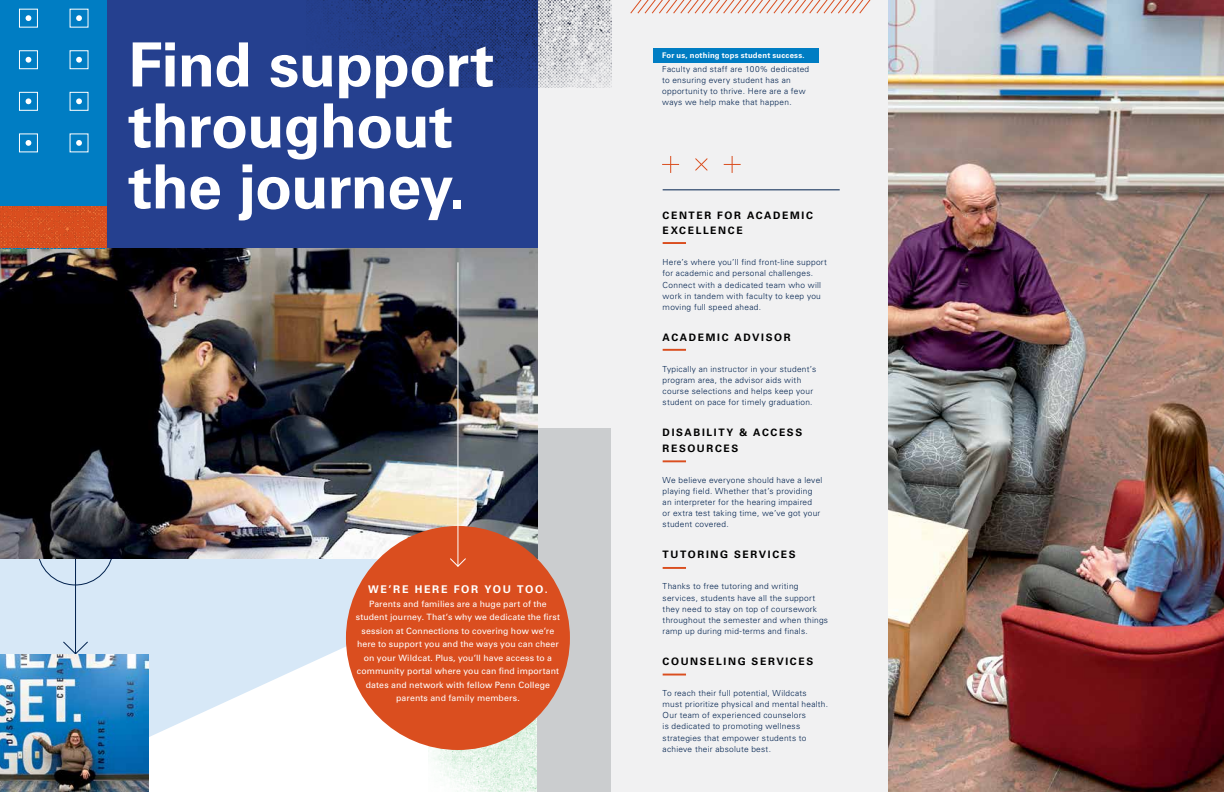
<style>
.page{position:relative;width:1224px;height:792px;background:#fff}
.page>*{position:absolute;margin:0;border:0;box-sizing:border-box;transform-origin:0 0}
.t1{font:700 61px/61px "Univers LT Pro 65";letter-spacing:-.015em;color:#fff}
.t2{font:700 10.6px "Univers LT Pro 65";letter-spacing:.155em;color:#fff}
.t3{font:700 10.3px/15.5px "Univers LT Pro 65";letter-spacing:.16em;color:#000}
.t4{font:8.7px/13.6px "Univers LT Pro 55 Roman";letter-spacing:.015em;color:#fff;text-align:center}
.t5{font:300 8.3px/11.1px "Univers LT Pro 45";letter-spacing:.03em;color:#00214e}
.t6{font:700 7.7px "Univers LT Pro 65";letter-spacing:.025em;color:#fff}
</style>
<div class="page">
<svg style="left:0;top:559px;width:429px;height:233px;fill:#d7e8f7"></svg>
<img style="left:429px;top:718px;width:108px;height:74px">
<svg style="left:62px;top:559px;width:27px;height:96px;background:#c9dbec"></svg>
<div style="left:537px;top:0;width:393px;height:792px;background:#f1f1f2"></div>
<div style="left:537px;top:428px;width:74px;height:364px;background:#cbcdcf"></div>
<div style="left:0;top:0;width:537px;height:248px;background:#25408f"></div>
<img style="left:0;top:248px;width:537px;height:311px">
<img style="left:889px;top:0;width:335px;height:792px">
<hr style="left:663px;top:242px;width:23px;height:2px;background:#da4e1f">
<hr style="left:663px;top:349px;width:23px;height:2px;background:#da4e1f">
<hr style="left:663px;top:460px;width:23px;height:2px;background:#da4e1f">
<hr style="left:663px;top:567px;width:23px;height:2px;background:#da4e1f">
<hr style="left:663px;top:674px;width:23px;height:2px;background:#da4e1f">
<div style="left:346px;top:526px;width:224px;height:224px;background:#da4e1f;border-radius:50%"></div>
<img style="left:449px;top:261px;width:18px;height:306px">
<div style="left:653px;top:49px;width:166px;height:14px;background:#007dc3"></div>
<div style="left:0;top:0;width:106px;height:248px;background:#007dc3"></div>
<div style="left:19px;top:9px;width:19px;height:19px;border:1px solid #fff"></div>
<svg style="left:26px;top:15px;width:5px;height:6px"></svg>
<svg style="left:76px;top:15px;width:6px;height:6px"></svg>
<div style="left:19px;top:50px;width:19px;height:19px;border:1px solid #fff"></div>
<svg style="left:26px;top:57px;width:5px;height:6px"></svg>
<svg style="left:76px;top:57px;width:6px;height:6px"></svg>
<div style="left:19px;top:92px;width:19px;height:19px;border:1px solid #fff"></div>
<svg style="left:26px;top:98px;width:5px;height:6px"></svg>
<div style="left:70px;top:92px;width:19px;height:19px;border:1px solid #fff"></div>
<svg style="left:76px;top:98px;width:6px;height:6px"></svg>
<div style="left:19px;top:133px;width:19px;height:19px;border:1px solid #fff"></div>
<svg style="left:26px;top:140px;width:5px;height:6px"></svg>
<svg style="left:76px;top:140px;width:6px;height:6px"></svg>
<img style="left:0;top:206px;width:106px;height:42px">
<img style="left:307px;top:0;width:304px;height:88px">
<svg style="left:630px;top:0;width:241px;height:14px"></svg>
<svg style="left:724px;top:156px;width:17px;height:17px"></svg>
<svg style="left:695px;top:158px;width:13px;height:13px"></svg>
<svg style="left:662px;top:156px;width:17px;height:17px"></svg>
<hr style="left:663px;top:189px;width:177px;height:1px;background:#00214e">
<img style="left:0;top:655px;width:148px;height:137px">
<h1 class="t1" style="left:128px;top:31px;width:367px">Find support throughout the journey.</h1>
<p class="t2" style="left:368px;top:582px;width:181px">WE’RE HERE FOR YOU TOO.</p>
<p class="t4" style="left:356px;top:596px;width:206px">Parents and families are a huge part of the student journey. That’s why we dedicate the first session at Connections to covering how we’re here to support you and the ways you can cheer on your Wildcat. Plus, you’ll have access to a community portal where you can find important dates and network with fellow Penn College parents and family members.</p>
<p class="t6" style="left:662px;top:50px;width:144px">For us, nothing tops student success.</p>
<p class="t5" style="left:662px;top:63px;width:149px">Faculty and staff are 100% dedicated to ensuring every student has an opportunity to thrive. Here are a few ways we help make that happen.</p>
<p class="t3" style="left:663px;top:207px;width:152px">CENTER FOR ACADEMIC<br>EXCELLENCE</p>
<p class="t5" style="left:663px;top:257px;width:166px">Here’s where you’ll find front-line support for academic and personal challenges.<br>Connect with a dedicated team who will work in tandem with faculty to keep you moving full speed ahead.</p>
<p class="t3" style="left:663px;top:329px;width:130px">ACADEMIC ADVISOR</p>
<p class="t5" style="left:663px;top:363px;width:155px">Typically an instructor in your student’s program area, the advisor aids with course selections and helps keep your student on pace for timely graduation.</p>
<p class="t3" style="left:663px;top:424px;width:141px">DISABILITY &amp; ACCESS<br>RESOURCES</p>
<p class="t5" style="left:663px;top:474px;width:161px">We believe everyone should have a level playing field. Whether that’s providing an interpreter for the hearing impaired<br>or extra test taking time, we’ve got your student covered.</p>
<p class="t3" style="left:663px;top:547px;width:135px">TUTORING SERVICES</p>
<p class="t5" style="left:663px;top:581px;width:167px">Thanks to free tutoring and writing services, students have all the support they need to stay on top of coursework throughout the semester and when things ramp up during mid-terms and finals.</p>
<p class="t3" style="left:663px;top:653px;width:152px">COUNSELING SERVICES</p>
<p class="t5" style="left:663px;top:687px;width:167px">To reach their full potential, Wildcats must prioritize physical and mental health.<br>Our team of experienced counselors<br>is dedicated to promoting wellness strategies that empower students to achieve their absolute best.</p>
</div>
